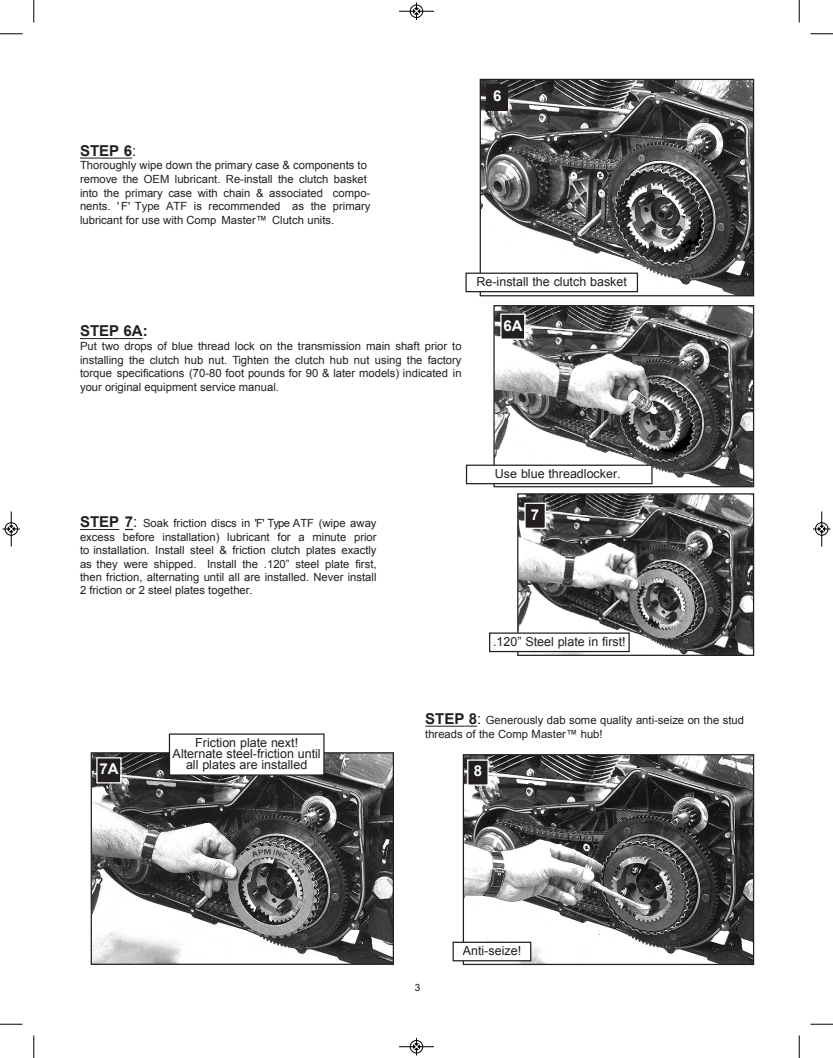
<style>
.page{position:relative;width:833px;height:1058px;background:#fff}
.page>*{position:absolute;margin:0;border:0;box-sizing:border-box;transform-origin:0 0}
.t1{font:700 15px "Arial";color:#231f20}
.t2{font:700 15px "Arial";color:#fff}
.t3{font:12.5px/11.2px "Arial";color:#231f20;text-align:center}
.t4{font:11.25px/13.8px "Arial";color:#231f20;text-align:justify}
.t5{font:10px "Arial";color:#231f20}
.s1{font-weight:400}
.s2{font-weight:700;font-size:15px}
.s3{font-size:15px}
</style>
<div class="page">
<hr style="left:80px;top:529px;width:39px;height:1px;background:#231f20">
<img style="left:519px;top:495px;width:233px;height:159px">
<div style="left:517px;top:493px;width:237px;height:163px;border:1px solid #231f20"></div>
<img style="left:93px;top:754px;width:299px;height:208px">
<div style="left:91px;top:752px;width:303px;height:212px;border:1px solid #231f20"></div>
<div style="left:489px;top:633px;width:140px;height:18px;background:#fff"></div>
<div style="left:489px;top:632px;width:140px;height:20px;border:1px solid #231f20"></div>
<div style="left:169px;top:734px;width:155px;height:41px;background:#fff"></div>
<div style="left:525px;top:504px;width:19px;height:23px;background:#231f20"></div>
<div style="left:524px;top:502px;width:22px;height:27px;border:1px solid #fff"></div>
<div style="left:98px;top:758px;width:22px;height:24px;background:#231f20"></div>
<div style="left:96px;top:757px;width:26px;height:26px;border:1px solid #fff"></div>
<img style="left:495px;top:307px;width:257px;height:178px">
<div style="left:493px;top:305px;width:261px;height:182px;border:1px solid #231f20"></div>
<svg style="left:119px;top:338px;width:24px;height:1px"></svg>
<hr style="left:80px;top:338px;width:39px;height:1px;background:#231f20">
<div style="left:501px;top:315px;width:23px;height:23px;background:#231f20"></div>
<div style="left:500px;top:313px;width:25px;height:27px;border:1px solid #fff"></div>
<div style="left:466px;top:465px;width:186px;height:18px;background:#fff"></div>
<div style="left:466px;top:464px;width:186px;height:20px;border:1px solid #231f20"></div>
<img style="left:481px;top:81px;width:271px;height:213px">
<div style="left:479px;top:79px;width:275px;height:217px;border:1px solid #231f20"></div>
<div style="left:466px;top:273px;width:171px;height:19px;background:#fff"></div>
<div style="left:465px;top:272px;width:173px;height:20px;border:1px solid #231f20"></div>
<div style="left:486px;top:84px;width:22px;height:27px;background:#231f20"></div>
<svg style="left:119px;top:158px;width:13px;height:1px"></svg>
<hr style="left:80px;top:158px;width:39px;height:1px;background:#231f20">
<img style="left:464px;top:756px;width:288px;height:207px">
<div style="left:462px;top:754px;width:292px;height:211px;border:1px solid #231f20"></div>
<svg style="left:464px;top:725px;width:13px;height:1px"></svg>
<hr style="left:425px;top:725px;width:39px;height:1px;background:#231f20">
<div style="left:468px;top:760px;width:19px;height:24px;background:#231f20"></div>
<div style="left:467px;top:759px;width:21px;height:26px;border:1px solid #fff"></div>
<div style="left:453px;top:942px;width:77px;height:18px;background:#fff"></div>
<div style="left:452px;top:941px;width:79px;height:20px;border:1px solid #231f20"></div>
<svg style="left:33px;top:0;width:2px;height:22px"></svg>
<svg style="left:0;top:33px;width:22px;height:2px"></svg>
<svg style="left:798px;top:0;width:2px;height:22px"></svg>
<svg style="left:810px;top:33px;width:22px;height:2px"></svg>
<svg style="left:33px;top:1035px;width:2px;height:23px"></svg>
<svg style="left:0;top:1023px;width:22px;height:2px"></svg>
<svg style="left:798px;top:1035px;width:2px;height:23px"></svg>
<svg style="left:810px;top:1023px;width:22px;height:2px"></svg>
<hr style="left:399px;top:11px;width:35px;height:1px;background:#000">
<div style="left:410px;top:5px;width:13px;height:13px;border:1px solid #000;border-radius:50%"></div>
<svg style="left:413px;top:2px;width:6px;height:18px"></svg>
<hr style="left:399px;top:1046px;width:35px;height:1px;background:#000">
<div style="left:410px;top:1040px;width:13px;height:13px;border:1px solid #000;border-radius:50%"></div>
<svg style="left:413px;top:1038px;width:6px;height:17px"></svg>
<hr style="left:11px;top:511px;width:1px;height:35px;background:#000">
<div style="left:5px;top:522px;width:13px;height:13px;border:1px solid #000;border-radius:50%"></div>
<svg style="left:2px;top:526px;width:18px;height:6px"></svg>
<hr style="left:821px;top:511px;width:1px;height:35px;background:#000">
<div style="left:815px;top:522px;width:13px;height:13px;border:1px solid #000;border-radius:50%"></div>
<svg style="left:813px;top:526px;width:17px;height:6px"></svg>
<h1 class="t1" style="left:80px;top:142px;width:58px">STEP 6<span class="s1">:</span></h1>
<p class="t4" style="left:80px;top:158px;width:292px;text-align:left">Thoroughly wipe down the primary case &amp; components to remove the OEM lubricant. Re-install the clutch basket into the primary case with chain &amp; associated compo&shy;nents. ' F' Type ATF is recommended as the primary lubricant for use with Comp Master™ Clutch units.</p>
<h1 class="t2" style="left:493px;top:88px;width:10px">6</h1>
<h1 class="t1" style="left:80px;top:323px;width:69px">STEP 6A:</h1>
<p class="t4" style="left:80px;top:339px;width:383px">Put two drops of blue thread lock on the transmission main shaft prior to installing the clutch hub nut. Tighten the clutch hub nut using the factory torque specifications (70-80 foot pounds for 90 &amp; later models) indicated in your original equipment service manual.</p>
<p class="t3" style="left:476px;top:276px;width:152px">Re-install the clutch basket</p>
<h1 class="t2" style="left:503px;top:317px;width:21px">6A</h1>
<p class="t4" style="left:80px;top:516px;width:298px;line-height:13.4px"><span class="s2">STEP 7</span><span class="s3">:</span> Soak friction discs in 'F' Type ATF (wipe away excess before installation) lubricant for a minute prior to installation. Install steel &amp; friction clutch plates exactly as they were shipped. Install the .120” steel plate first, then friction, alternating until all are installed. Never install 2 friction or 2 steel plates together.</p>
<p class="t3" style="left:495px;top:467px;width:127px">Use blue threadlocker.</p>
<h1 class="t2" style="left:531px;top:506px;width:10px">7</h1>
<p class="t3" style="left:493px;top:635px;width:134px">.120” Steel plate in first!</p>
<h1 class="t2" style="left:99px;top:760px;width:21px">7A</h1>
<p class="t3" style="left:173px;top:736px;width:149px">Friction plate next!<br>Alternate steel-friction until all plates are installed</p>
<p class="t4" style="left:425px;top:713px;width:320px;line-height:14.4px"><span class="s2">STEP 8</span><span class="s3">:</span> Generously dab some quality anti-seize on the stud threads of the Comp Master™ hub!</p>
<h1 class="t2" style="left:473px;top:763px;width:10px">8</h1>
<p class="t5" style="left:415px;top:982px;width:7px">3</p>
<p class="t3" style="left:462px;top:944px;width:60px">Anti-seize!</p>
</div>
